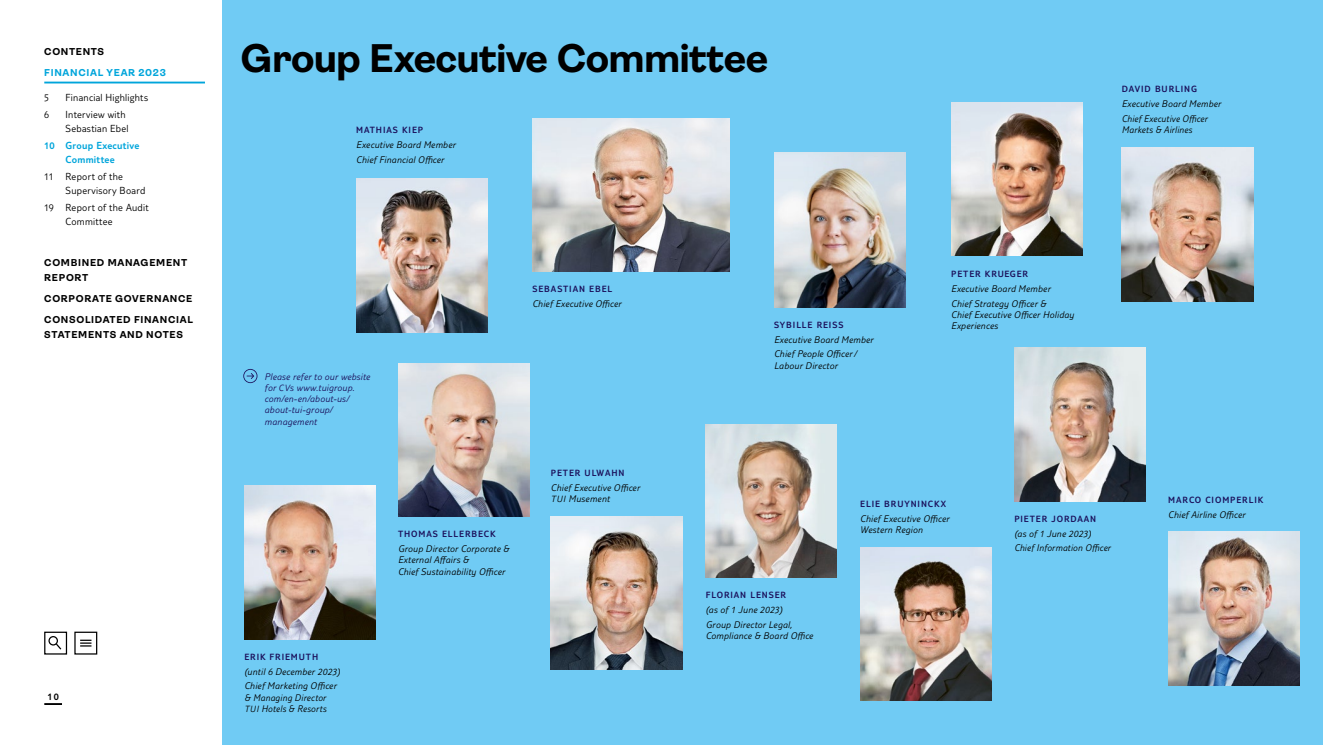
<style>
.page{position:relative;width:1323px;height:745px;background:#fff}
.page>*{position:absolute;margin:0;border:0;box-sizing:border-box;transform-origin:0 0}
.t1{font:700 40px "Ambit";letter-spacing:-.02em;color:#000}
.t2{font:300 10.62px/13.8px "TUI Type";letter-spacing:.025em;color:#000}
.t3{font:300 10.62px/13.8px "TUI Type";letter-spacing:.025em;color:#00a5db;text-align:center}
.t4{font:300 10.25px "TUI Type";color:#000}
.t5{font:italic 300 10px/14.8px "TUI Type";letter-spacing:.025em;color:#000}
.t6{font:700 10px/15px "Ambit";letter-spacing:.07em;color:#000}
.t7{font:italic 300 10px/11.2px "TUI Type";letter-spacing:.025em;color:#1b115c}
.t8{font:700 10px "Ambit";letter-spacing:.07em;color:#00a5db}
.t9{font:300 9.38px "TUI Type";letter-spacing:.1em;color:#1b115c}
.s1{font-size:9.38px}
</style>
<div class="page">
<div style="left:223px;top:0;width:1100px;height:744px;background:#70cbf4"></div>
<svg style="left:44px;top:703px;width:18px;height:1px"></svg>
<div style="left:44px;top:631px;width:23px;height:23px;border:1px solid #000"></div>
<div style="left:48px;top:635px;width:10px;height:10px;border:1px solid #000;border-radius:50%"></div>
<svg style="left:55px;top:641px;width:7px;height:9px"></svg>
<div style="left:74px;top:631px;width:23px;height:23px;border:1px solid #000"></div>
<svg style="left:80px;top:639px;width:11px;height:7px"></svg>
<hr style="left:44px;top:82px;width:161px;height:1px;background:#00a5db">
<svg style="left:243px;top:368px;width:14px;height:15px"></svg>
<img style="left:860px;top:547px;width:131px;height:153px">
<img style="left:398px;top:363px;width:131px;height:153px">
<img style="left:1168px;top:531px;width:131px;height:153px">
<img style="left:244px;top:485px;width:131px;height:153px">
<img style="left:551px;top:516px;width:131px;height:153px">
<img style="left:706px;top:424px;width:131px;height:153px">
<img style="left:1014px;top:348px;width:131px;height:153px">
<img style="left:532px;top:118px;width:197px;height:153px">
<img style="left:952px;top:103px;width:131px;height:153px">
<img style="left:775px;top:153px;width:131px;height:154px">
<img style="left:356px;top:178px;width:131px;height:154px">
<img style="left:1122px;top:148px;width:131px;height:154px">
<p class="t6" style="left:44px;top:44px;width:61px">CONTENTS</p>
<p class="t8" style="left:44px;top:67px;width:123px">FINANCIAL YEAR 2023</p>
<p class="t2" style="left:44px;top:90px;width:7px">5</p>
<p class="t2" style="left:66px;top:90px;width:84px">Financial Highlights</p>
<p class="t2" style="left:44px;top:107px;width:7px">6</p>
<p class="t2" style="left:66px;top:107px;width:64px">Interview with<br>Sebastian Ebel</p>
<p class="t3" style="left:44px;top:138px;width:97px">10 Group Executive<br>Committee</p>
<p class="t2" style="left:66px;top:169px;width:81px;text-indent:-21px">11 Report of the<br>Supervisory Board</p>
<p class="t2" style="left:66px;top:200px;width:85px;text-indent:-21px">19 Report of the Audit<br>Committee</p>
<p class="t6" style="left:44px;top:254px;width:144px">COMBINED MANAGEMENT<br>REPORT</p>
<p class="t6" style="left:44px;top:287px;width:150px;line-height:21px">CORPORATE GOVERNANCE<br>CONSOLIDATED FINANCIAL</p>
<p class="t6" style="left:44px;top:326px;width:140px">STATEMENTS AND NOTES</p>
<p class="t4" style="left:48px;top:689px;width:13px">10</p>
<h1 class="t1" style="left:240px;top:36px;width:529px">Group Executive Committee</h1>
<p class="t9" style="left:356px;top:125px;width:68px">MATHIAS KIEP</p>
<p class="t5" style="left:356px;top:137px;width:101px">Executive Board Member<br>Chief Financial Officer</p>
<p class="t9" style="left:1122px;top:84px;width:77px">DAVID BURLING</p>
<p class="t5" style="left:1122px;top:96px;width:101px">Executive Board Member<br>Chief Executive Officer</p>
<p class="t5" style="left:1122px;top:122px;width:72px">Markets &amp; Airlines</p>
<p class="t7" style="left:265px;top:370px;width:107px">Please refer to our website for <span class="s1">CV</span>s www.tuigroup. com/en-en/about-us/ about-tui-group/ management</p>
<p class="t9" style="left:532px;top:283px;width:81px">SEBASTIAN EBEL</p>
<p class="t5" style="left:532px;top:295px;width:90px">Chief Executive Officer</p>
<p class="t9" style="left:398px;top:528px;width:99px">THOMAS ELLERBECK</p>
<p class="t5" style="left:398px;top:542px;width:113px;line-height:11.2px">Group Director Corporate &amp;<br>External Affairs &amp;<br>Chief Sustainability Officer</p>
<p class="t9" style="left:551px;top:467px;width:75px">PETER ULWAHN</p>
<p class="t5" style="left:551px;top:481px;width:90px;line-height:11.2px">Chief Executive Officer<br><span class="s1">TUI</span> Musement</p>
<p class="t9" style="left:244px;top:651px;width:75px">ERIK FRIEMUTH</p>
<p class="t5" style="left:244px;top:663px;width:97px">(until 6 December 2023)<br>Chief Marketing Officer</p>
<p class="t5" style="left:244px;top:691px;width:84px;line-height:11.2px">&amp; Managing Director<br><span class="s1">TUI</span> Hotels &amp; Resorts</p>
<p class="t9" style="left:774px;top:319px;width:71px">SYBILLE REISS</p>
<p class="t5" style="left:774px;top:331px;width:101px">Executive Board Member<br>Chief People Officer/</p>
<p class="t5" style="left:774px;top:357px;width:65px">Labour Director</p>
<p class="t9" style="left:951px;top:268px;width:78px">PETER KRUEGER</p>
<p class="t5" style="left:951px;top:281px;width:101px">Executive Board Member<br>Chief Strategy Officer &amp;</p>
<p class="t5" style="left:951px;top:308px;width:124px;line-height:11.2px">Chief Executive Officer Holiday<br>Experiences</p>
<p class="t9" style="left:706px;top:589px;width:82px">FLORIAN LENSER</p>
<p class="t5" style="left:706px;top:602px;width:88px">(as of 1 June 2023)<br>Group Director Legal,</p>
<p class="t5" style="left:706px;top:628px;width:109px">Compliance &amp; Board Office</p>
<p class="t9" style="left:860px;top:498px;width:87px">ELIE BRUYNINCKX</p>
<p class="t5" style="left:860px;top:512px;width:90px;line-height:11.2px">Chief Executive Officer<br>Western Region</p>
<p class="t9" style="left:1014px;top:513px;width:83px">PIETER JORDAAN</p>
<p class="t5" style="left:1014px;top:525px;width:98px">(as of 1 June 2023)<br>Chief Information Officer</p>
<p class="t9" style="left:1168px;top:494px;width:97px">MARCO CIOMPERLIK</p>
<p class="t5" style="left:1168px;top:506px;width:79px">Chief Airline Officer</p>
</div>
